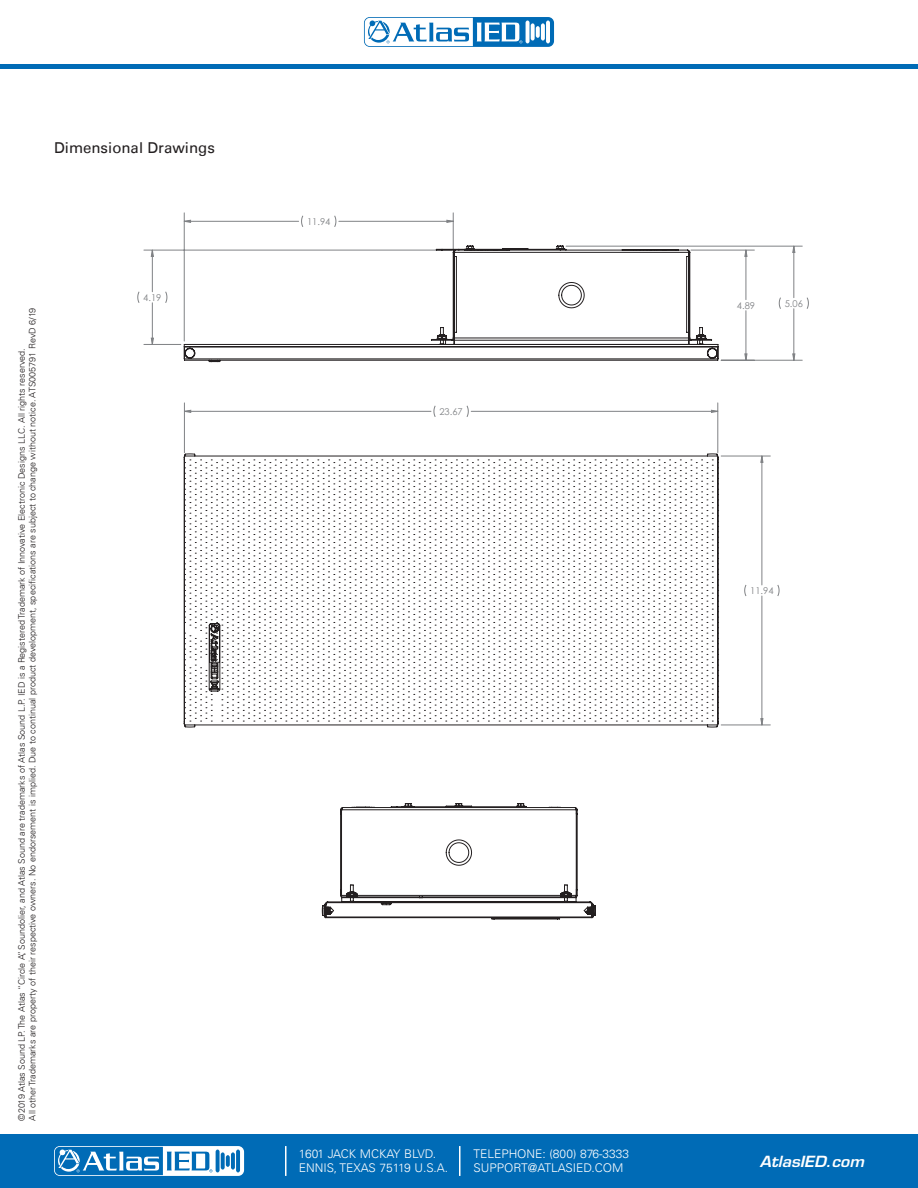
<style>
.page{position:relative;width:918px;height:1188px;background:#fff}
.page>*{position:absolute;margin:0;border:0;box-sizing:border-box;transform-origin:0 0}
.SubHead{font:15px "Univers LT";color:#231f20}
.t1{font:italic 600 15px "Eurostile LT Std";color:#fff;scale:1.05 1}
.t2{font:300 12px/13.5px "Univers LT";color:#fff}
.t3{font:9.45px "Century Gothic";color:#808285}
.t4{font:300 9px/10.8px "Univers LT";color:#231f20}
</style>
<div class="page">
<div style="left:0;top:1134px;width:918px;height:54px;background:#006bb6"></div>
<svg style="left:54px;top:1146px;width:190px;height:30px"></svg>
<hr style="left:285px;top:1146px;width:2px;height:30px;background:#fff">
<hr style="left:459px;top:1146px;width:1px;height:30px;background:#fff">
<hr style="left:0;top:64px;width:918px;height:4px;background:#006bb6">
<svg style="left:364px;top:17px;width:190px;height:30px"></svg>
<svg style="left:526px;top:21px;width:4px;height:22px"></svg>
<hr style="left:546px;top:21px;width:4px;height:22px;background:#fff;border-radius:2px">
<svg style="left:531px;top:23px;width:4px;height:18px"></svg>
<svg style="left:541px;top:23px;width:4px;height:18px"></svg>
<svg style="left:536px;top:26px;width:4px;height:12px"></svg>
<svg style="left:365px;top:18px;width:157px;height:28px"></svg>
<hr style="left:721px;top:725px;width:49px;height:1px;background:#808285">
<hr style="left:184px;top:213px;width:1px;height:128px;background:#808285">
<hr style="left:453px;top:213px;width:1px;height:36px;background:#808285">
<hr style="left:144px;top:250px;width:308px;height:1px;background:#808285">
<hr style="left:144px;top:344px;width:37px;height:1px;background:#808285">
<hr style="left:566px;top:246px;width:236px;height:1px;background:#808285">
<hr style="left:721px;top:360px;width:81px;height:1px;background:#808285">
<svg style="left:151px;top:220px;width:644px;height:505px"></svg>
<svg style="left:184px;top:453px;width:535px;height:275px"></svg>
<svg style="left:184px;top:245px;width:535px;height:117px"></svg>
<svg style="left:322px;top:803px;width:274px;height:117px"></svg>
<p class="SubHead" style="left:54px;top:138px;width:162px">Dimensional Drawings</p>
<p class="t4" style="left:16px;top:1120px;width:814px;rotate:-90deg">©2019 Atlas Sound LP. The Atlas “Circle A”, Soundolier, and Atlas Sound are trademarks of Atlas Sound L.P. IED is a Registered Trademark of Innovative Electronic Designs LLC. All rights reserved.<br>All other Trademarks are property of their respective owners. No endorsement is implied. Due to continual product development, specifications are subject to change without notice. ATS005791 RevD 6/19</p>
<p class="t3" style="left:143px;top:292px;width:20px">4.19</p>
<p class="t3" style="left:307px;top:216px;width:25px">11.94</p>
<p class="t3" style="left:439px;top:406px;width:25px">23.67</p>
<h2 class="t2" style="left:299px;top:1147px;width:151px">1601 JACK MCKAY BLVD.<br>ENNIS, TEXAS 75119 U.S.A.</h2>
<h2 class="t2" style="left:473px;top:1147px;width:157px">TELEPHONE: (800) 876-3333<br>SUPPORT@ATLASIED.COM</h2>
<p class="t3" style="left:737px;top:299px;width:20px">4.89</p>
<p class="t3" style="left:785px;top:297px;width:20px">5.06</p>
<p class="t3" style="left:750px;top:585px;width:25px">11.94</p>
<h1 class="t1" style="left:760px;top:1152px;width:101px">AtlasIED.com</h1>
</div>
